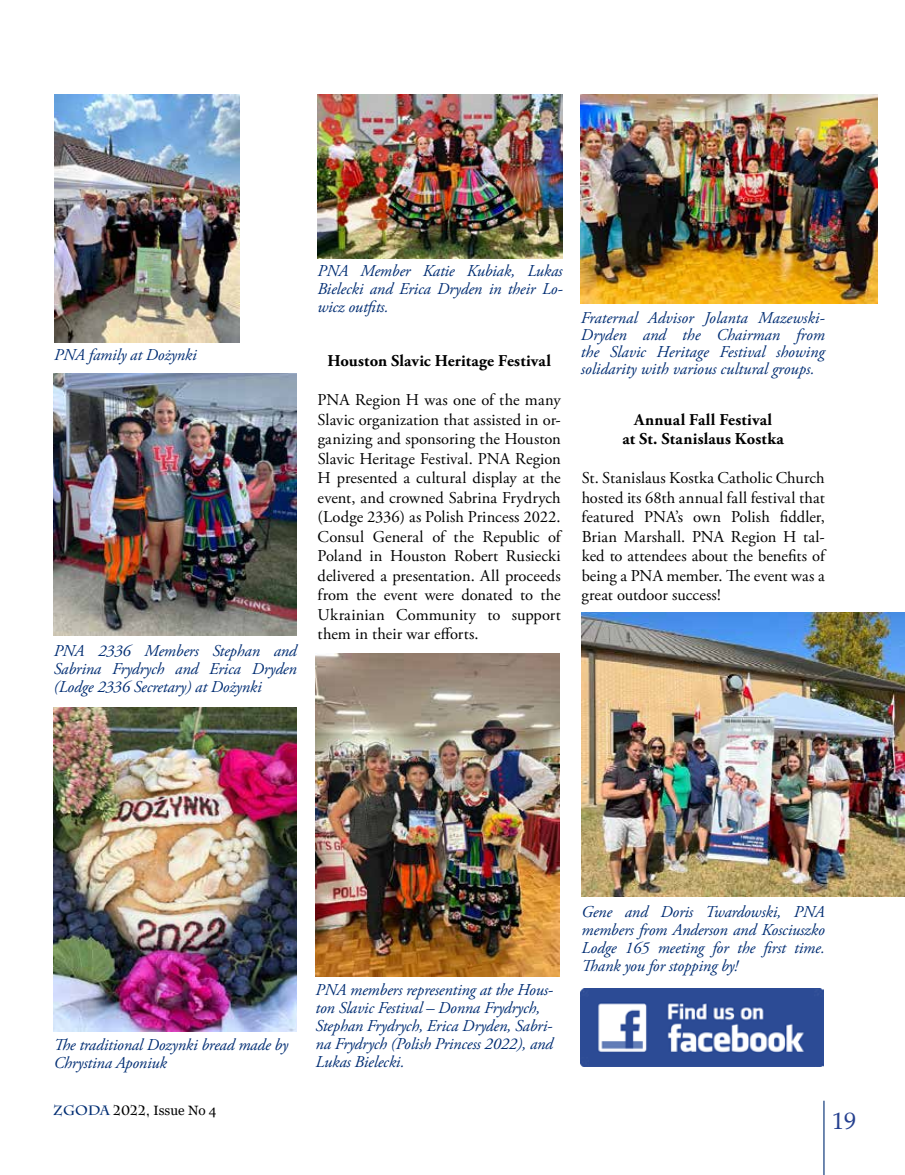
<style>
.page{position:relative;width:905px;height:1175px;background:#fff}
.page>*{position:absolute;margin:0;border:0;box-sizing:border-box;transform-origin:0 0}
.t1{font:24px "Palatino Linotype";color:#25408f}
.t2{font:italic 16.5px/18px "Adobe Garamond Pro";letter-spacing:-.01em;color:#002d73;text-align:justify}
.t3{font:16.5px/19.5px "Adobe Garamond Pro";letter-spacing:.005em;color:#000;text-align:justify}
.t4{font:700 16.5px/19.5px "Adobe Garamond Pro";letter-spacing:.005em;color:#000;text-align:center}
.t5{font:13.5px "Georgia";color:#000}
.s1{font-family:"Charlemagne Std";font-weight:700;color:#002d73}
.s2{font-family:"Charlemagne Std";font-weight:700}
</style>
<div class="page">
<hr style="left:823px;top:1100px;width:1px;height:74px;background:#002d73">
<img style="left:54px;top:95px;width:186px;height:247px">
<img style="left:54px;top:373px;width:242px;height:262px">
<img style="left:54px;top:707px;width:243px;height:324px">
<img style="left:317px;top:95px;width:245px;height:163px">
<img style="left:315px;top:653px;width:244px;height:323px">
<img style="left:580px;top:95px;width:298px;height:209px">
<img style="left:581px;top:613px;width:323px;height:283px">
<img style="left:580px;top:988px;width:243px;height:79px">
<p class="t2" style="left:54px;top:346px;width:144px">PNA family at Dożynki</p>
<p class="t2" style="left:54px;top:642px;width:245px">PNA 2336 Members Stephan and Sabrina Frydrych and Erica Dryden (Lodge 2336 Secretary) at Dożynki</p>
<p class="t2" style="left:317px;top:262px;width:247px">PNA Member Katie Kubiak, Lukas Bielecki and Erica Dryden in their Lo&shy;wicz outfits.</p>
<p class="t4" style="left:327px;top:351px;width:225px">Houston Slavic Heritage Festival</p>
<p class="t3" style="left:317px;top:391px;width:245px">PNA Region H was one of the many Slavic organization that assisted in or&shy;ganizing and sponsoring the Houston Slavic Heritage Festival. PNA Region H presented a cultural display at the event, and crowned Sabrina Frydrych (Lodge 2336) as Polish Princess 2022.<br>Consul General of the Republic of Poland in Houston Robert Rusiecki delivered a presentation. All proceeds from the event were donated to the Ukrainian Community to support them in their war efforts.</p>
<p class="t2" style="left:580px;top:309px;width:245px;line-height:17.2px">Fraternal Advisor Jolanta Mazewski-Dryden and the Chairman from the Slavic Heritage Festival showing solidarity with various cultural groups.</p>
<p class="t4" style="left:622px;top:410px;width:163px">Annual Fall Festival<br>at St. Stanislaus Kostka</p>
<p class="t3" style="left:581px;top:469px;width:245px">St. Stanislaus Kostka Catholic Church hosted its 68th annual fall festival that featured PNA’s own Polish fiddler, Brian Marshall. PNA Region H tal&shy;ked to attendees about the benefits of being a PNA member. The event was a great outdoor success!</p>
<p class="t2" style="left:54px;top:1036px;width:236px">The traditional Dozynki bread made by<br>Chrystina Aponiuk</p>
<p class="t5" style="left:53px;top:1102px;width:165px"><span class="s1">ZGODA</span> <span class="s2">2022,</span> Issue No 4</p>
<p class="t2" style="left:315px;top:981px;width:239px;text-align:left">PNA members representing at the Hous&shy;ton Slavic Festival – Donna Frydrych, Stephan Frydrych, Erica Dryden, Sabri&shy;na Frydrych (Polish Princess 2022), and Lukas Bielecki.</p>
<p class="t2" style="left:581px;top:902px;width:245px">Gene and Doris Twardowski, PNA members from Anderson and Kosciuszko Lodge 165 meeting for the first time.<br>Thank you for stopping by!</p>
<h1 class="t1" style="left:832px;top:1103px;width:25px">19</h1>
</div>
